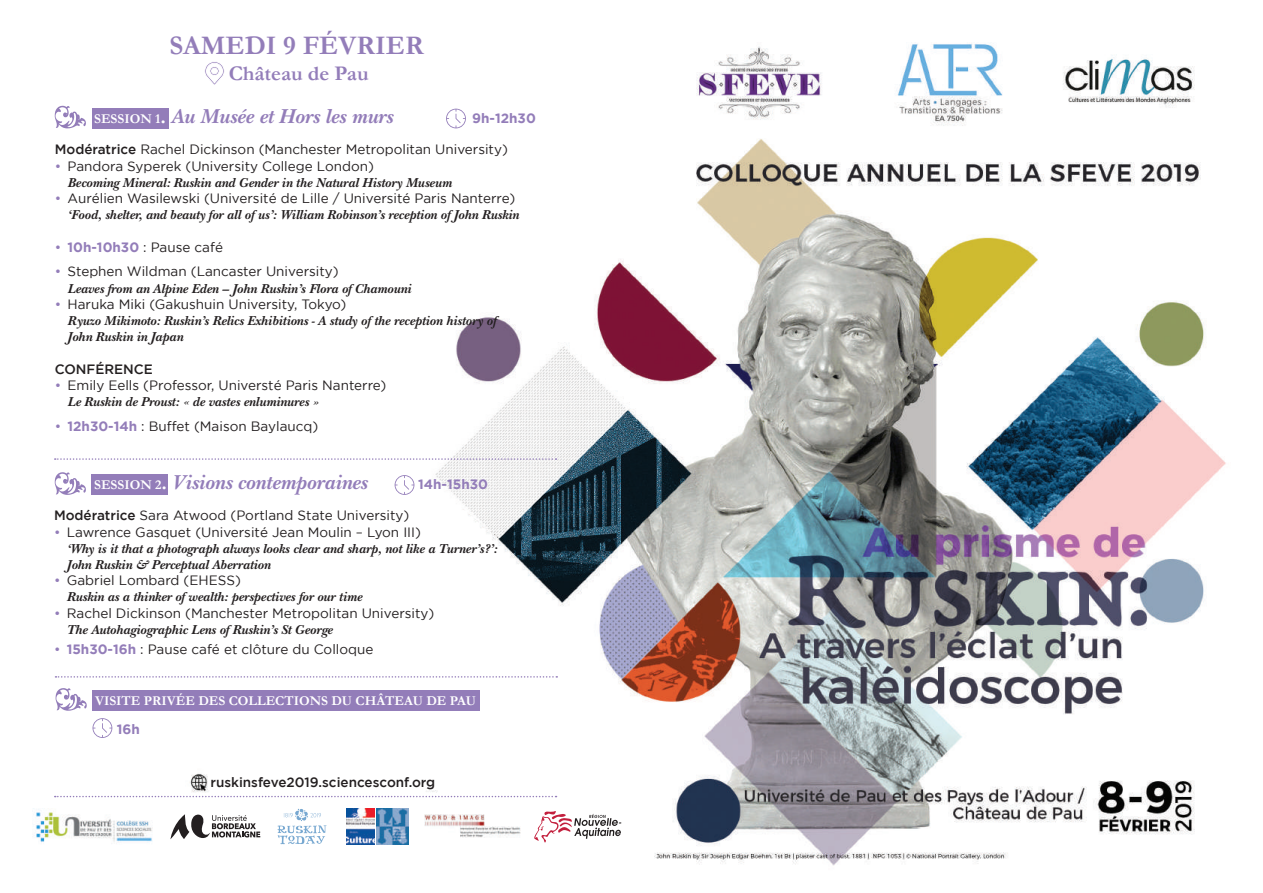
<style>
.page{position:relative;width:1263px;height:893px;background:#fff}
.page>*{position:absolute;margin:0;border:0;box-sizing:border-box;transform-origin:0 0}
.t1{font:700 27px "Garamond";color:#937db9}
.t2{font:italic 700 21px "New Baskerville";color:#937db9}
.t3{font:700 21px "Garamond";color:#937db9}
.t4{font:13.5px "Gotham";color:#231f20}
.t5{font:italic 700 13.5px/16.2px "New Baskerville";color:#231f20}
.t6{font:500 13.5px "Gotham";color:#231f20}
.t7{font:700 13.5px "Garamond";color:#fff}
.t8{font:700 13.5px "Gotham";color:#937db9}
.s1{font-family:"Garamond";font-style:normal;font-size:13.5px;color:#fff}
.s2{font-family:"Garamond";font-style:normal;color:#fff}
.s3{font-weight:500}
.s4{color:#937db9}
.s5{font-weight:700;color:#937db9}
</style>
<div class="page">
<img style="left:54px;top:44px;width:1172px;height:822px">
<svg style="left:203px;top:61px;width:22px;height:25px"></svg>
<div style="left:93px;top:690px;width:387px;height:21px;background:#937db9"></div>
<div style="left:92px;top:109px;width:77px;height:20px;background:#937db9"></div>
<svg style="left:446px;top:109px;width:20px;height:19px"></svg>
<svg style="left:93px;top:718px;width:19px;height:20px"></svg>
<svg style="left:55px;top:106px;width:31px;height:22px"></svg>
<svg style="left:56px;top:688px;width:31px;height:23px"></svg>
<svg style="left:55px;top:340px;width:576px;height:198px"></svg>
<svg style="left:56px;top:676px;width:501px;height:2px"></svg>
<svg style="left:55px;top:796px;width:501px;height:1px"></svg>
<div style="left:208px;top:770px;width:238px;height:20px;background:#fff"></div>
<img style="left:33px;top:808px;width:123px;height:37px">
<svg style="left:170px;top:814px;width:90px;height:25px"></svg>
<img style="left:276px;top:803px;width:52px;height:47px">
<img style="left:346px;top:809px;width:28px;height:36px">
<img style="left:377px;top:809px;width:31px;height:35px">
<img style="left:424px;top:815px;width:99px;height:23px">
<svg style="left:534px;top:811px;width:87px;height:32px"></svg>
<h1 class="t1" style="left:169px;top:29px;width:256px">SAMEDI 9 FÉVRIER</h1>
<h2 class="t3" style="left:229px;top:60px;width:141px">Château de Pau</h2>
<h2 class="t2" style="left:94px;top:104px;width:300px"><span class="s1">SESSION 1</span><span class="s2">.</span> Au Musée et Hors les murs</h2>
<p class="t8" style="left:472px;top:110px;width:65px">9h-12h30</p>
<p class="t4" style="left:55px;top:142px;width:455px"><span class="s3">Modératrice</span> Rachel Dickinson (Manchester Metropolitan University)</p>
<p class="t4" style="left:55px;top:158px;width:321px"><span class="s4">•</span> Pandora Syperek (University College London)</p>
<p class="t5" style="left:68px;top:174px;width:386px">Becoming Mineral: Ruskin and Gender in the Natural History Museum</p>
<p class="t4" style="left:55px;top:191px;width:462px"><span class="s4">•</span> Aurélien Wasilewski (Université de Lille / Université Paris Nanterre)</p>
<p class="t5" style="left:68px;top:207px;width:453px">‘Food, shelter, and beauty for all of us’: William Robinson’s reception of John Ruskin</p>
<p class="t4" style="left:55px;top:239px;width:170px"><span class="s4">•</span> <span class="s5">10h-10h30</span> : Pause café</p>
<p class="t4" style="left:55px;top:264px;width:285px"><span class="s4">•</span> Stephen Wildman (Lancaster University)</p>
<p class="t5" style="left:68px;top:280px;width:345px">Leaves from an Alpine Eden – John Ruskin’s Flora of Chamouni</p>
<p class="t4" style="left:55px;top:296px;width:293px"><span class="s4">•</span> Haruka Miki (Gakushuin University, Tokyo)</p>
<p class="t5" style="left:68px;top:313px;width:430px">Ryuzo Mikimoto: Ruskin’s Relics Exhibitions - A study of the reception history of<br>John Ruskin in Japan</p>
<p class="t6" style="left:55px;top:361px;width:100px">CONFÉRENCE</p>
<p class="t4" style="left:55px;top:377px;width:333px"><span class="s4">•</span> Emily Eells (Professor, Universté Paris Nanterre)</p>
<p class="t5" style="left:68px;top:394px;width:253px">Le Ruskin de Proust: « de vastes enluminures »</p>
<p class="t4" style="left:55px;top:418px;width:265px"><span class="s4">•</span> <span class="s5">12h30-14h</span> : Buffet (Maison Baylaucq)</p>
<h2 class="t2" style="left:94px;top:470px;width:275px"><span class="s1">SESSION 2</span><span class="s2">.</span> Visions contemporaines</h2>
<p class="t8" style="left:418px;top:476px;width:71px">14h-15h30</p>
<p class="t4" style="left:54px;top:508px;width:357px"><span class="s3">Modératrice</span> Sara Atwood (Portland State University)</p>
<p class="t4" style="left:54px;top:524px;width:368px"><span class="s4">•</span> Lawrence Gasquet (Université Jean Moulin – Lyon III)</p>
<p class="t5" style="left:67px;top:540px;width:432px">‘Why is it that a photograph always looks clear and sharp, not like a Turner’s?’:<br>John Ruskin &amp; Perceptual Aberration</p>
<p class="t4" style="left:54px;top:573px;width:188px"><span class="s4">•</span> Gabriel Lombard (EHESS)</p>
<p class="t5" style="left:67px;top:589px;width:297px">Ruskin as a thinker of wealth: perspectives for our time</p>
<p class="t4" style="left:54px;top:605px;width:382px"><span class="s4">•</span> Rachel Dickinson (Manchester Metropolitan University)</p>
<p class="t5" style="left:67px;top:621px;width:267px">The Autohagiographic Lens of Ruskin’s St George</p>
<p class="t4" style="left:54px;top:642px;width:321px"><span class="s4">•</span> <span class="s5">15h30-16h</span> : Pause café et clôture du Colloque</p>
<p class="t7" style="left:95px;top:692px;width:383px">VISITE PRIVÉE DES COLLECTIONS DU CHÂTEAU DE PAU</p>
<p class="t8" style="left:117px;top:721px;width:25px">16h</p>
<p class="t6" style="left:210px;top:774px;width:226px">ruskinsfeve2019.sciencesconf.org</p>
</div>
